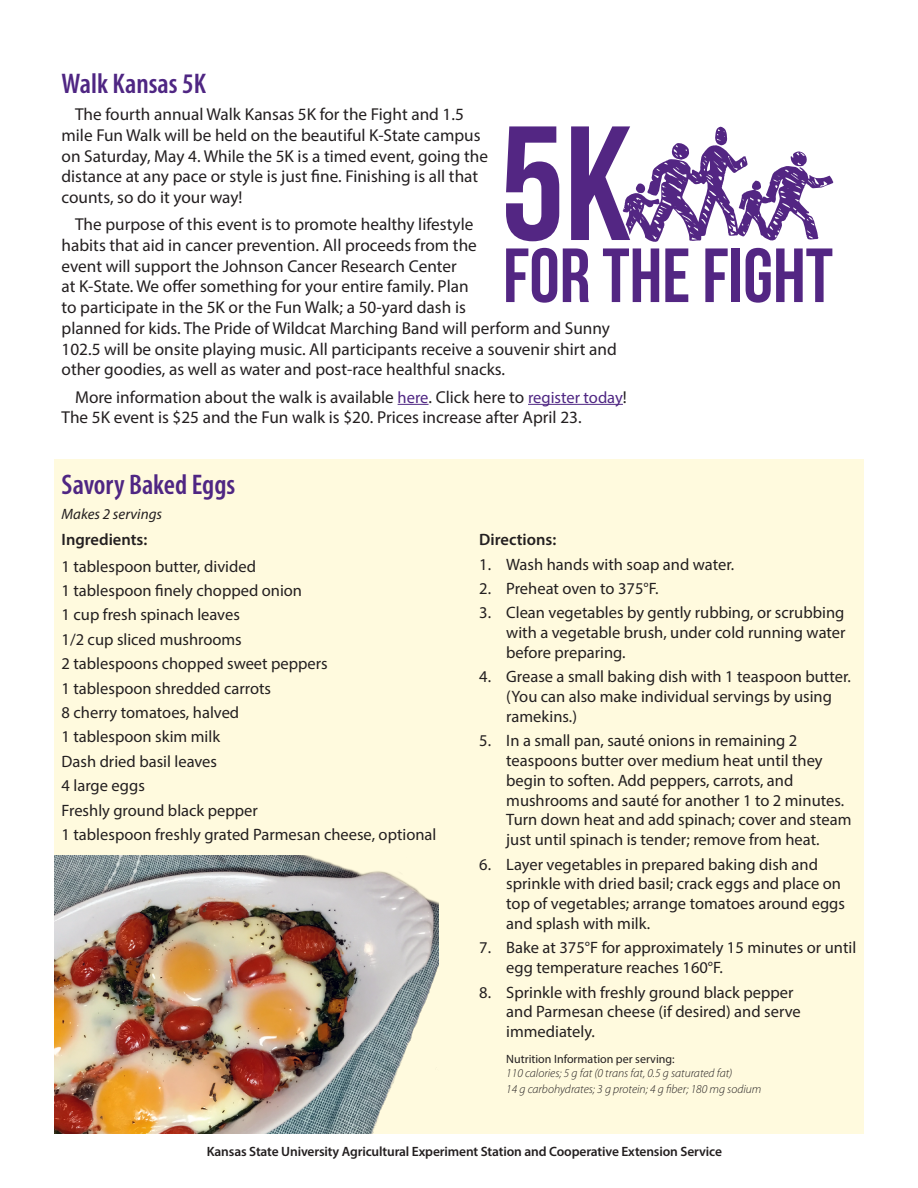
<style>
.page{position:relative;width:918px;height:1188px;background:#fff}
.page>*{position:absolute;margin:0;border:0;box-sizing:border-box;transform-origin:0 0}
.t1{font:600 condensed 28.5px "Myriad Pro";color:#4f2683}
.t2{font:17.25px/20.7px "Myriad Pro";color:#231f20}
.t3{font:16.5px/19.8px "Myriad Pro";color:#231f20}
.t4{font:600 16.5px "Myriad Pro";color:#231f20}
.t5{font:italic 15px "Myriad Pro";color:#231f20}
.t6{font:600 13.5px "Myriad Pro";letter-spacing:-.01em;color:#231f20}
.t7{font:italic 300 12px/16.2px "Myriad Pro";color:#231f20}
.t8{font:12px "Myriad Pro";color:#231f20}
.s1{font-size:16.5px;color:#4f2683}
</style>
<div class="page">
<div style="left:54px;top:459px;width:810px;height:675px;background:#fffade"></div>
<img style="left:54px;top:856px;width:385px;height:278px">
<hr style="left:398px;top:404px;width:31px;height:1px;background:#4f2683">
<hr style="left:528px;top:404px;width:95px;height:1px;background:#4f2683">
<svg style="left:506px;top:126px;width:327px;height:177px"></svg>
<h1 class="t1" style="left:62px;top:68px;width:146px">Walk Kansas 5K</h1>
<p class="t2" style="left:62px;top:104px;width:428px;text-indent:14px">The fourth annual Walk Kansas 5K for the Fight and 1.5 mile Fun Walk will be held on the beautiful K-State campus on Saturday, May 4. While the 5K is a timed event, going the distance at any pace or style is just fine. Finishing is all that counts, so do it your way!</p>
<p class="t2" style="left:62px;top:214px;width:557px;text-indent:14px">The purpose of this event is to promote healthy lifestyle<br>habits that aid in cancer prevention. All proceeds from the<br>event will support the Johnson Cancer Research Center<br>at K-State. We offer something for your entire family. Plan<br>to participate in the 5K or the Fun Walk; a 50-yard dash is<br>planned for kids. The Pride of Wildcat Marching Band will perform and Sunny 102.5 will be onsite playing music. All participants receive a souvenir shirt and other goodies, as well as water and post-race healthful snacks.</p>
<p class="t2" style="left:62px;top:386px;width:567px;text-indent:14px">More information about the walk is available <span class="s1">here</span>. Click here to <span class="s1">register today</span>!<br>The 5K event is $25 and the Fun walk is $20. Prices increase after April 23.</p>
<h1 class="t1" style="left:62px;top:469px;width:175px">Savory Baked Eggs</h1>
<p class="t5" style="left:62px;top:504px;width:102px">Makes 2 servings</p>
<p class="t4" style="left:62px;top:529px;width:87px">Ingredients:</p>
<p class="t3" style="left:62px;top:554px;width:376px;line-height:24.5px">1 tablespoon butter, divided<br>1 tablespoon finely chopped onion<br>1 cup fresh spinach leaves<br>1/2 cup sliced mushrooms<br>2 tablespoons chopped sweet peppers<br>1 tablespoon shredded carrots<br>8 cherry tomatoes, halved<br>1 tablespoon skim milk<br>Dash dried basil leaves<br>4 large eggs<br>Freshly ground black pepper<br>1 tablespoon freshly grated Parmesan cheese, optional</p>
<p class="t4" style="left:479px;top:529px;width:78px">Directions:</p>
<p class="t3" style="left:479px;top:554px;width:257px">1. Wash hands with soap and water.</p>
<p class="t3" style="left:479px;top:578px;width:181px">2. Preheat oven to 375°F.</p>
<p class="t3" style="left:506px;top:603px;width:341px;text-align:justify;text-indent:-27px">3. Clean vegetables by gently rubbing, or scrubbing with a vegetable brush, under cold running water before preparing.</p>
<p class="t3" style="left:506px;top:667px;width:346px;text-indent:-27px">4. Grease a small baking dish with 1 teaspoon butter. (You can also make individual servings by using ramekins.)</p>
<p class="t3" style="left:506px;top:731px;width:347px;text-indent:-27px">5. In a small pan, sauté onions in remaining 2 teaspoons butter over medium heat until they begin to soften. Add peppers, carrots, and mushrooms and sauté for another 1 to 2 minutes.<br>Turn down heat and add spinach; cover and steam just until spinach is tender; remove from heat.</p>
<p class="t3" style="left:506px;top:854px;width:340px;text-indent:-27px">6. Layer vegetables in prepared baking dish and sprinkle with dried basil; crack eggs and place on top of vegetables; arrange tomatoes around eggs and splash with milk.</p>
<p class="t3" style="left:506px;top:938px;width:352px;text-indent:-27px">7. Bake at 375°F for approximately 15 minutes or until egg temperature reaches 160°F.</p>
<p class="t3" style="left:506px;top:982px;width:296px;text-indent:-27px">8. Sprinkle with freshly ground black pepper and Parmesan cheese (if desired) and serve immediately.</p>
<p class="t8" style="left:506px;top:1051px;width:170px">Nutrition Information per serving:</p>
<p class="t7" style="left:506px;top:1065px;width:257px">110 calories; 5 g fat (0 trans fat, 0.5 g saturated fat)<br>14 g carbohydrates; 3 g protein; 4 g fiber; 180 mg sodium</p>
<p class="t6" style="left:207px;top:1143px;width:517px">Kansas State University Agricultural Experiment Station and Cooperative Extension Service</p>
</div>
